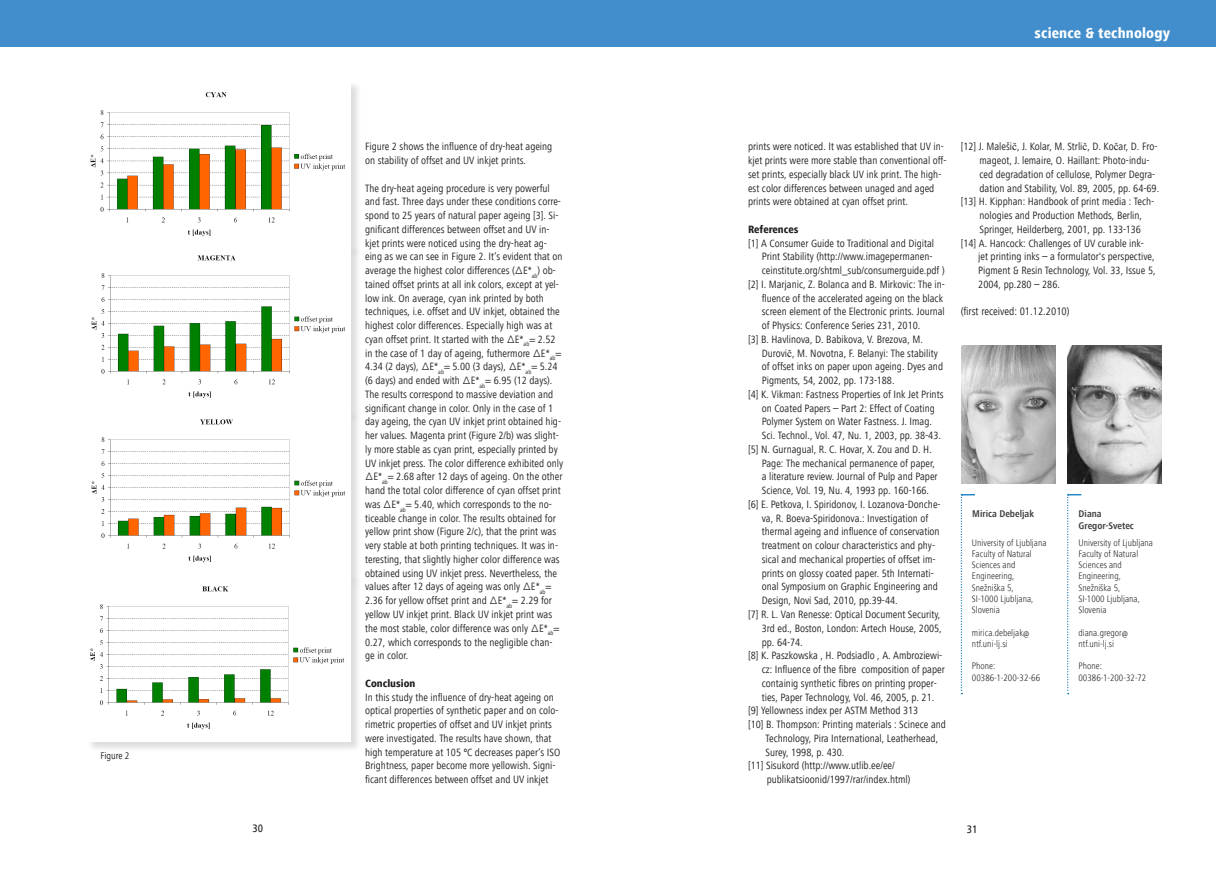
<style>
.page{position:relative;width:1216px;height:872px;background:#fff}
.page>*{position:absolute;margin:0;border:0;box-sizing:border-box;transform-origin:0 0}
.t1{font:800 condensed 15px "Frutiger Next LT";letter-spacing:.01em;color:#fff}
._000_ENG-bodytext_in{font:condensed 11.25px "Frutiger Next LT";color:#231f20}
.t2{font:500 condensed 11.25px "Frutiger Next LT";color:#231f20}
._000_ENG-bodytext_in-2{font:condensed 11px/13.8px "Frutiger Next LT";color:#231f20}
._000_ENG-bodytext_in-3{font:800 condensed 11px "Frutiger Next LT";color:#231f20}
._010_info_box{font:700 condensed 10px "Frutiger Next LT";color:#3e3e3f}
._001_ENG_abstract{font:condensed 10px "Frutiger Next LT";color:#231f20}
._010_info_box-2{font:300 condensed 9.75px "Frutiger Next LT";color:#231f20}
.s1{font-family:"Times New Roman";font-stretch:normal}
</style>
<div class="page">
<div style="left:0;top:0;width:602px;height:46px;background:#428ecc"></div>
<div style="left:602px;top:0;width:613px;height:46px;background:#428ecc"></div>
<img style="left:961px;top:346px;width:94px;height:137px">
<svg style="left:960px;top:494px;width:14px;height:200px"></svg>
<svg style="left:1067px;top:494px;width:14px;height:200px"></svg>
<img style="left:1067px;top:346px;width:94px;height:137px">
<div style="left:86px;top:81px;width:280px;height:181px;background:#231f20;opacity:.15"></div>
<div style="left:87px;top:81px;width:264px;height:165px;background:#fff"></div>
<img style="left:90px;top:92px;width:256px;height:145px">
<div style="left:86px;top:246px;width:280px;height:181px;background:#231f20;opacity:.15"></div>
<div style="left:87px;top:246px;width:264px;height:165px;background:#fff"></div>
<img style="left:86px;top:249px;width:259px;height:153px">
<div style="left:86px;top:411px;width:280px;height:181px;background:#231f20;opacity:.15"></div>
<div style="left:87px;top:411px;width:264px;height:165px;background:#fff"></div>
<img style="left:91px;top:419px;width:254px;height:144px">
<div style="left:86px;top:576px;width:280px;height:181px;background:#231f20;opacity:.15"></div>
<div style="left:87px;top:576px;width:264px;height:165px;background:#fff"></div>
<img style="left:90px;top:586px;width:254px;height:144px">
<p class="_001_ENG_abstract" style="left:100px;top:750px;width:31px">Figure 2</p>
<p class="t2" style="left:252px;top:822px;width:12px">30</p>
<p class="_000_ENG-bodytext_in-2" style="left:365px;top:140px;width:189px">Figure 2 shows the influence of dry-heat ageing on stability of offset and UV inkjet prints.</p>
<p class="_000_ENG-bodytext_in-2" style="left:365px;top:181px;width:199px">The dry-heat ageing procedure is very powerful and fast. Three days under these conditions corre&shy;spond to 25 years of natural paper ageing [3]. Si&shy;gnificant differences between offset and UV in&shy;kjet prints were noticed using the dry-heat ag&shy;eing as we can see in Figure 2. It’s evident that on average the highest color differences (ΔE*<sub>ab</sub>) ob&shy;tained offset prints at all ink colors, except at yel&shy;low ink. On average, cyan ink printed by both techniques, i.e. offset and UV inkjet, obtained the highest color differences. Especially high was at cyan offset print. It started with the ΔE*<sub>ab</sub>= 2.52 in the case of 1 day of ageing, futhermore ΔE*<sub>ab</sub>= 4.34 (2 days), ΔE*<sub>ab</sub>= 5.00 (3 days), ΔE*<sub>ab</sub>= 5.24 (6 days) and ended with ΔE*<sub>ab</sub>= 6.95 (12 days).<br>The results correspond to massive deviation and significant change in color. Only in the case of 1 day ageing, the cyan UV inkjet print obtained hig&shy;her values. Magenta print (Figure 2/b) was slight&shy;ly more stable as cyan print, especially printed by UV inkjet press. The color difference exhibited only ΔE*<sub>ab</sub>= 2.68 after 12 days of ageing. On the other hand the total color difference of cyan offset print was ΔE*<sub>ab</sub>= 5.40, which corresponds to the no&shy;ticeable change in color. The results obtained for yellow print show (Figure 2/c), that the print was very stable at both printing techniques. It was in&shy;teresting, that slightly higher color difference was obtained using UV inkjet press. Nevertheless, the values after 12 days of ageing was only ΔE*<sub>ab</sub>= 2.36 for yellow offset print and ΔE*<sub>ab</sub>= 2.29 for yellow UV inkjet print. Black UV inkjet print was the most stable, color difference was only ΔE*<sub>ab</sub>= 0.27, which corresponds to the negligible chan&shy;ge in color.</p>
<p class="_000_ENG-bodytext_in-3" style="left:365px;top:677px;width:52px">Conclusion</p>
<p class="_000_ENG-bodytext_in-2" style="left:365px;top:690px;width:197px">In this study the influence of dry-heat ageing on optical properties of synthetic paper and on colo&shy;rimetric properties of offset and UV inkjet prints were investigated. The results have shown, that high temperature at 105 ºC decreases paper’s ISO Brightness, paper become more yellowish. Signi&shy;ficant differences between offset and UV inkjet</p>
<h1 class="t1" style="left:1034px;top:25px;width:137px">science &amp; technology</h1>
<p class="_000_ENG-bodytext_in-2" style="left:748px;top:140px;width:200px">prints were noticed. It was established that UV in&shy;kjet prints were more stable than conventional off&shy;set prints, especially black UV ink print. The high&shy;est color differences between unaged and aged prints were obtained at cyan offset print.</p>
<p class="_000_ENG-bodytext_in-2" style="left:979px;top:140px;width:181px;text-indent:-19px">[12] J. Maleši<span class="s1">č</span>, J. Kolar, M. Strli<span class="s1">č</span>, D. Ko<span class="s1">č</span>ar, D. Fro&shy;mageot, J. lemaire, O. Haillant: Photo-indu&shy;ced degradation of cellulose, Polymer Degra&shy;dation and Stability, Vol. 89, 2005, pp. 64-69.</p>
<p class="_000_ENG-bodytext_in-2" style="left:960px;top:195px;width:195px;text-align:center">[13] H. Kipphan: Handbook of print media : Tech&shy;nologies and Production Methods, Berlin,<br>Springer, Heilderberg, 2001, pp. 133-136</p>
<p class="_000_ENG-bodytext_in-2" style="left:978px;top:236px;width:179px;text-indent:-18px">[14] A. Hancock: Challenges of UV curable ink&shy;jet printing inks – a formulator's perspective, Pigment &amp; Resin Technology, Vol. 33, Issue 5, 2004, pp.280 – 286.</p>
<p class="_000_ENG-bodytext_in" style="left:960px;top:305px;width:110px">(first received: 01.12.2010)</p>
<p class="_000_ENG-bodytext_in-3" style="left:748px;top:223px;width:52px">References</p>
<p class="_000_ENG-bodytext_in-2" style="left:761px;top:236px;width:184px;text-indent:-14px">[1] A Consumer Guide to Traditional and Digital<br>Print Stability (http://www.imagepermanen&shy;ceinstitute.org/shtml_sub/consumerguide.pdf )</p>
<p class="_000_ENG-bodytext_in-2" style="left:761px;top:277px;width:185px;text-indent:-14px">[2] I. Marjanic, Z. Bolanca and B. Mirkovic: The in&shy;fluence of the accelerated ageing on the black screen element of the Electronic prints. Journal of Physics: Conference Series 231, 2010.</p>
<p class="_000_ENG-bodytext_in-2" style="left:761px;top:332px;width:183px;text-indent:-14px">[3] B. Havlinova, D. Babikova, V. Brezova, M.<br>Durovi<span class="s1">č</span>, M. Novotna, F. Belanyi: The stability of offset inks on paper upon ageing. Dyes and Pigments, 54, 2002, pp. 173-188.</p>
<p class="_000_ENG-bodytext_in-2" style="left:761px;top:387px;width:183px;text-indent:-14px">[4] K. Vikman: Fastness Properties of Ink Jet Prints on Coated Papers – Part 2: Effect of Coating Polymer System on Water Fastness. J. Imag.<br>Sci. Technol., Vol. 47, Nu. 1, 2003, pp. 38-43.</p>
<p class="_000_ENG-bodytext_in-2" style="left:761px;top:442px;width:177px;text-indent:-14px">[5] N. Gurnagual, R. C. Hovar, X. Zou and D. H.<br>Page: The mechanical permanence of paper, a literature review. Journal of Pulp and Paper Science, Vol. 19, Nu. 4, 1993 pp. 160-166.</p>
<p class="_000_ENG-bodytext_in-2" style="left:761px;top:497px;width:180px;text-indent:-14px">[6] E. Petkova, I. Spiridonov, I. Lozanova-Donche&shy;va, R. Boeva-Spiridonova.: Investigation of thermal ageing and influence of conservation treatment on colour characteristics and phy&shy;sical and mechanical properties of offset im&shy;prints on glossy coated paper. 5th Internati&shy;onal Symposium on Graphic Engineering and Design, Novi Sad, 2010, pp.39-44.</p>
<p class="_000_ENG-bodytext_in-2" style="left:761px;top:607px;width:181px;text-align:justify;text-indent:-14px">[7] R. L. Van Renesse: Optical Document Security, 3rd ed., Boston, London: Artech House, 2005, pp. 64-74.</p>
<p class="_000_ENG-bodytext_in-2" style="left:761px;top:649px;width:184px;text-indent:-14px">[8] K. Paszkowska , H. Podsiadlo , A. Ambroziewi&shy;cz: Influence of the fibre composition of paper containig synthetic fibres on printing proper&shy;ties, Paper Technology, Vol. 46, 2005, p. 21.</p>
<p class="_000_ENG-bodytext_in-2" style="left:748px;top:704px;width:172px">[9] Yellowness index per ASTM Method 313</p>
<p class="_000_ENG-bodytext_in-2" style="left:765px;top:717px;width:182px;text-indent:-18px">[10] B. Thompson: Printing materials : Scinece and<br>Technology, Pira International, Leatherhead,<br>Surey, 1998, p. 430.</p>
<p class="_000_ENG-bodytext_in-2" style="left:766px;top:759px;width:145px;text-indent:-19px">[11] Sisukord (http://www.utlib.ee/ee/ publikatsioonid/1997/rar/index.html)</p>
<p class="_010_info_box" style="left:972px;top:508px;width:63px">Mirica Debeljak</p>
<p class="_010_info_box" style="left:1078px;top:508px;width:25px">Diana</p>
<p class="_010_info_box" style="left:1078px;top:520px;width:57px">Gregor-Svetec</p>
<p class="_010_info_box-2" style="left:1078px;top:537px;width:76px">University of Ljubljana</p>
<p class="_010_info_box-2" style="left:1078px;top:548px;width:61px">Faculty of Natural</p>
<p class="_010_info_box-2" style="left:1078px;top:559px;width:45px">Sciences and</p>
<p class="_010_info_box-2" style="left:1078px;top:570px;width:44px">Engineering,</p>
<p class="_010_info_box-2" style="left:1078px;top:582px;width:43px">Snežniška 5,</p>
<p class="_010_info_box-2" style="left:1078px;top:593px;width:63px">SI-1000 Ljubljana,</p>
<p class="_010_info_box-2" style="left:1078px;top:604px;width:30px">Slovenia</p>
<p class="_010_info_box-2" style="left:1078px;top:627px;width:51px">diana.gregor@</p>
<p class="_010_info_box-2" style="left:1078px;top:638px;width:37px">ntf.uni-lj.si</p>
<p class="_010_info_box-2" style="left:1078px;top:660px;width:25px">Phone:</p>
<p class="_010_info_box-2" style="left:1078px;top:672px;width:69px">00386-1-200-32-72</p>
<p class="_010_info_box-2" style="left:971px;top:537px;width:76px">University of Ljubljana</p>
<p class="_010_info_box-2" style="left:971px;top:548px;width:61px">Faculty of Natural</p>
<p class="_010_info_box-2" style="left:971px;top:559px;width:45px">Sciences and</p>
<p class="_010_info_box-2" style="left:971px;top:570px;width:44px">Engineering,</p>
<p class="_010_info_box-2" style="left:971px;top:582px;width:43px">Snežniška 5,</p>
<p class="_010_info_box-2" style="left:971px;top:593px;width:63px">SI-1000 Ljubljana,</p>
<p class="_010_info_box-2" style="left:971px;top:604px;width:30px">Slovenia</p>
<p class="_010_info_box-2" style="left:971px;top:627px;width:59px">mirica.debeljak@</p>
<p class="_010_info_box-2" style="left:971px;top:638px;width:37px">ntf.uni-lj.si</p>
<p class="_010_info_box-2" style="left:971px;top:660px;width:25px">Phone:</p>
<p class="_010_info_box-2" style="left:971px;top:672px;width:70px">00386-1-200-32-66</p>
<p class="t2" style="left:966px;top:823px;width:12px">31</p>
</div>
